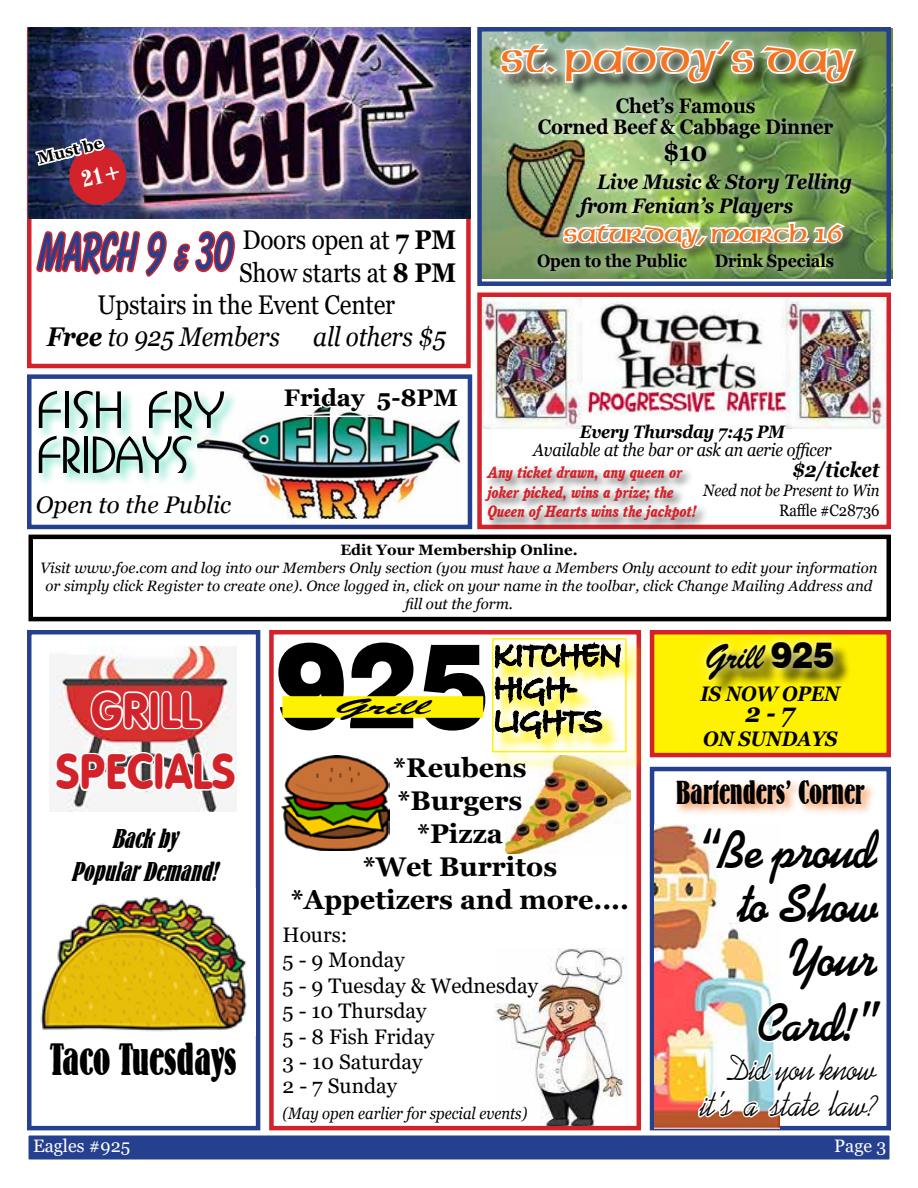
<style>
.page{position:relative;width:918px;height:1188px;background:#fff}
.page>*{position:absolute;margin:0;border:0;box-sizing:border-box;transform-origin:0 0}
.t1{font:900 118.8px "Swiss 721 BT";color:#000;scale:.91 1}
.t2{font:700 54px/54px "Kaufmann BT";letter-spacing:-.025em;color:#000;text-align:right;scale:.9 1}
.t3{font:700 54px "Balloon BT";letter-spacing:-.01em;color:#25408f;scale:.75 1}
.t4{font:500 48.6px/45px "Busorama IT Cby BT";letter-spacing:-.02em;color:#000;scale:1.11 1}
.t5{font:48.6px/61.5px "VAG Rounded BT";letter-spacing:-.01em;color:#d2232a;text-align:center;scale:.9 1}
.t6{font:45px "American Unc D";letter-spacing:-.01em;color:#f47421;scale:.9 1}
.t7{font:45px "Bernhard Bold Condensed BT";letter-spacing:-.01em;color:#000;scale:.9 1}
.t8{font:36px/36px "Kaufmann BT";letter-spacing:-.025em;color:#000;text-align:right;scale:.9 1}
.t9{font:36px "Brush Script BT";letter-spacing:-.01em;color:#000;scale:.9 1}
.t10{font:33px "Bernhard Bold Condensed BT";letter-spacing:-.01em;color:#000;scale:.9 1}
.t11{font:700 27px/33px "Georgia";color:#000;text-align:center}
.t12{font:27px "Georgia";letter-spacing:-.01em;color:#000;scale:.9 1}
.t13{font:italic 27px "Georgia";letter-spacing:-.01em;color:#000;scale:.9 1}
.t14{font:italic 27px/32.4px "Bernhard Bold Condensed BT";color:#000;text-align:center;scale:.9 1}
.t15{font:27px "American Unc D";letter-spacing:-.01em;color:#f47421;scale:.9 1}
.t16{font:italic 700 27px "Georgia";color:#000;scale:.9 1}
.t17{font:700 27px "Georgia";color:#000;scale:.9 1}
.t18{font:italic 24px "Georgia";color:#000}
.t19{font:700 24px "Georgia";color:#000}
.t20{font:22.5px "Brush Script Std";color:#000;scale:2.2 1}
.t21{font:21px/25.2px "Georgia";color:#000}
.t22{font:italic 700 21px/24px "Georgia";letter-spacing:-.01em;color:#000;scale:.9 1}
.t23{font:700 21px/21px "Georgia";letter-spacing:-.01em;color:#000;text-align:center;scale:.9 1}
.t24{font:italic 18px "Georgia";letter-spacing:-.01em;color:#000;scale:.9 1}
.t25{font:700 18px "Georgia";letter-spacing:-.01em;color:#000;scale:.9 1}
.t26{font:italic 700 18px "Georgia";letter-spacing:-.01em;color:#000;scale:.9 1}
.t27{font:18px "Georgia";color:#fff}
.t28{font:italic 800 16.5px/19.8px "Cushing IT Cby BT";letter-spacing:-.01em;color:#d2232a;scale:.9 1}
.t29{font:italic 16.5px "Georgia";color:#000;scale:.9 1}
.t30{font:16.5px "Georgia";letter-spacing:-.01em;color:#000;scale:.9 1}
.t31{font:700 16.2px "Georgia";color:#000}
.t32{font:italic 15px/18px "Georgia";color:#000;text-align:center}
.t33{font:700 15px "Georgia";color:#000}
.s1{font-weight:700}
.s2{font-size:36px}
.s3{font-family:"Swiss 721 BT";font-weight:900}
</style>
<div class="page">
<img style="left:482px;top:28px;width:411px;height:250px">
<div style="left:477px;top:27px;width:414px;height:259px;border:4px solid #25408f"></div>
<img style="left:472px;top:298px;width:414px;height:131px">
<div style="left:477px;top:293px;width:414px;height:236px;border:4px solid #d2232a"></div>
<div style="left:27px;top:27px;width:444px;height:341px;border:4px solid #d2232a"></div>
<div style="left:650px;top:767px;width:241px;height:363px;border:4px solid #25408f"></div>
<div style="left:27px;top:630px;width:233px;height:500px;border:4px solid #25408f"></div>
<img style="left:40px;top:888px;width:216px;height:147px">
<img style="left:494px;top:949px;width:130px;height:176px">
<img style="left:654px;top:824px;width:107px;height:304px">
<img style="left:506px;top:771px;width:124px;height:83px">
<div style="left:28px;top:1135px;width:862px;height:25px;background:#25408f"></div>
<div style="left:27px;top:1134px;width:864px;height:27px;border:2px solid #fff"></div>
<div style="left:282px;top:696px;width:201px;height:22px;background:#fff200;border:2px solid #fff200"></div>
<div style="left:269px;top:630px;width:372px;height:500px;border:4px solid #d2232a"></div>
<svg style="left:504px;top:640px;width:139px;height:131px"></svg>
<svg style="left:493px;top:632px;width:130px;height:136px"></svg>
<div style="left:492px;top:638px;width:135px;height:114px;border:2px solid #fff200"></div>
<img style="left:281px;top:755px;width:109px;height:95px">
<div style="left:28px;top:535px;width:863px;height:86px;border:4px solid #000"></div>
<img style="left:50px;top:646px;width:186px;height:166px">
<svg style="left:89px;top:688px;width:116px;height:45px"></svg>
<svg style="left:52px;top:750px;width:184px;height:44px"></svg>
<div style="left:674px;top:776px;width:203px;height:40px;background:#f47421;opacity:.75"></div>
<img style="left:47px;top:979px;width:193px;height:56px">
<img style="left:28px;top:27px;width:443px;height:191px">
<svg style="left:700px;top:814px;width:177px;height:112px"></svg>
<svg style="left:697px;top:934px;width:186px;height:197px"></svg>
<div style="left:650px;top:630px;width:241px;height:127px;background:#fff200;border:4px solid #d2232a"></div>
<div style="left:709px;top:644px;width:143px;height:54px;background:#000;opacity:.75"></div>
<div style="left:697px;top:632px;width:145px;height:56px;background:#fff;opacity:.75"></div>
<div style="left:27px;top:374px;width:445px;height:155px;border:4px solid #25408f"></div>
<img style="left:238px;top:417px;width:221px;height:101px">
<div style="left:37px;top:388px;width:201px;height:99px;background:#30d4ab;opacity:.75"></div>
<svg style="left:282px;top:374px;width:178px;height:40px"></svg>
<div style="left:482px;top:463px;width:227px;height:70px;background:#fff"></div>
<div style="left:476px;top:457px;width:230px;height:73px;background:#fff;opacity:.75"></div>
<div style="left:528px;top:88px;width:332px;height:192px;background:#fff;opacity:.75"></div>
<div style="left:502px;top:42px;width:371px;height:58px;background:#000;opacity:.75"></div>
<div style="left:491px;top:31px;width:374px;height:62px;background:#fff;opacity:.75"></div>
<img style="left:499px;top:39px;width:360px;height:47px">
<div style="left:560px;top:219px;width:297px;height:42px;background:#000;opacity:.75"></div>
<div style="left:553px;top:213px;width:300px;height:46px;background:#fff;opacity:.75"></div>
<img style="left:561px;top:185px;width:288px;height:69px">
<img style="left:32px;top:125px;width:205px;height:152px">
<p class="t31" style="left:35px;top:148px;width:68px;rotate:-14deg">Must be</p>
<h3 class="t12" style="left:242px;top:224px;width:239px">Doors open at <span class="s1">7 PM</span></h3>
<h3 class="t12" style="left:239px;top:256px;width:243px">Show starts at <span class="s1">8 PM</span></h3>
<h3 class="t12" style="left:97px;top:288px;width:332px">Upstairs in the Event Center</h3>
<h3 class="t13" style="left:47px;top:320px;width:445px"><span class="s1">Free</span> to 925 Members all others $5</h3>
<h2 class="t3" style="left:39px;top:220px;width:262px">MARCH 9 <span class="s2">&amp;</span> 30</h2>
<h3 class="t4" style="left:36px;top:388px;width:171px">FISH FRY<br>FRIDAYS</h3>
<h3 class="t18" style="left:36px;top:489px;width:197px">Open to the Public</h3>
<h3 class="t19" style="left:284px;top:382px;width:176px">Friday 5-8PM</h3>
<h3 class="t6" style="left:501px;top:34px;width:394px">St. Paddy’s Day</h3>
<h3 class="t23" style="left:538px;top:95px;width:330px">Chet’s Famous<br>Corned Beef &amp; Cabbage Dinner</h3>
<h3 class="t17" style="left:664px;top:134px;width:50px">$10</h3>
<h3 class="t22" style="left:580px;top:170px;width:304px;text-indent:17px">Live Music &amp; Story Telling from Fenian’s Players</h3>
<p class="t25" style="left:537px;top:249px;width:168px">Open to the Public</p>
<p class="t25" style="left:715px;top:249px;width:134px">Drink Specials</p>
<h3 class="t15" style="left:564px;top:219px;width:311px">Saturday, march 16</h3>
<p class="t26" style="left:580px;top:420px;width:229px">Every Thursday 7:45 PM</p>
<p class="t24" style="left:533px;top:438px;width:333px">Available at the bar or ask an aerie officer</p>
<h3 class="t22" style="left:793px;top:457px;width:98px">$2/ticket</h3>
<p class="t29" style="left:703px;top:480px;width:197px">Need not be Present to Win</p>
<p class="t30" style="left:779px;top:500px;width:113px">Raffle #C28736</p>
<p class="t28" style="left:488px;top:462px;width:234px">Any ticket drawn, any queen or joker picked, wins a prize; the<br>Queen of Hearts wins the jackpot!</p>
<p class="t33" style="left:340px;top:540px;width:239px">Edit Your Membership Online.</p>
<p class="t32" style="left:40px;top:559px;width:839px">Visit www.foe.com and log into our Members Only section (you must have a Members Only account to edit your information or simply click Register to create one). Once logged in, click on your name in the toolbar, click Change Mailing Address and fill out the form.</p>
<h1 class="t1" style="left:276px;top:614px;width:235px">925</h1>
<h3 class="t9" style="left:706px;top:635px;width:144px">Grill <span class="s3">925</span></h3>
<h3 class="t22" style="left:701px;top:682px;width:156px">IS NOW OPEN</h3>
<h3 class="t16" style="left:745px;top:695px;width:57px">2 - 7</h3>
<h3 class="t22" style="left:703px;top:727px;width:151px">ON SUNDAYS</h3>
<h3 class="t5" style="left:55px;top:679px;width:202px">GRILL<br>SPECIALS</h3>
<h3 class="t20" style="left:335px;top:694px;width:45px">Grill</h3>
<h3 class="t11" style="left:291px;top:751px;width:340px">*Reubens<br>*Burgers<br>*Pizza<br>*Wet Burritos *Appetizers and more....</h3>
<h3 class="t21" style="left:283px;top:922px;width:257px">Hours:<br>5 - 9 Monday<br>5 - 9 Tuesday &amp; Wednesday<br>5 - 10 Thursday<br>5 - 8 Fish Friday<br>3 - 10 Saturday<br>2 - 7 Sunday</h3>
<p class="t29" style="left:283px;top:1103px;width:273px">(May open earlier for special events)</p>
<h3 class="t10" style="left:676px;top:772px;width:211px">Bartenders’ Corner</h3>
<h2 class="t2" style="left:699px;top:824px;width:201px">“Be proud to Show<br>Your</h2>
<h2 class="t2" style="left:758px;top:997px;width:135px">Card!”</h2>
<h3 class="t8" style="left:702px;top:1051px;width:198px">Did you know it’s a state law?</h3>
<h3 class="t14" style="left:71px;top:822px;width:173px">Backby<br>PopularDemand!</h3>
<h3 class="t7" style="left:50px;top:1032px;width:209px">Taco Tuesdays</h3>
<p class="t27" style="left:33px;top:1135px;width:99px">Eagles #925</p>
<p class="t27" style="left:834px;top:1135px;width:54px">Page 3</p>
</div>
